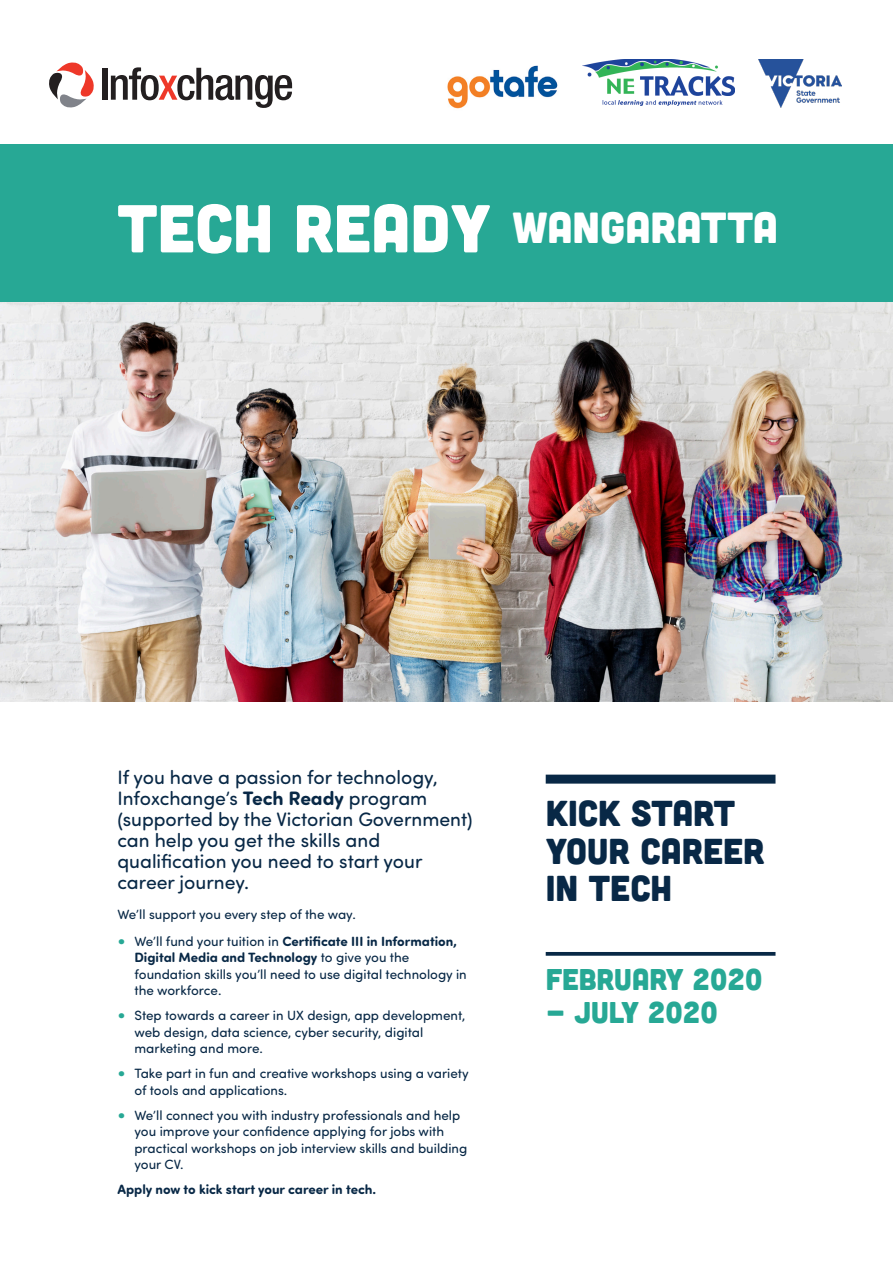
<style>
.page{position:relative;width:893px;height:1263px;background:#fff}
.page>*{position:absolute;margin:0;border:0;box-sizing:border-box;transform-origin:0 0}
.t1{font:43.5px "Cubano";color:#fff}
.Pullout_text_large{font:36px/37.5px "Cubano";color:#082846}
.Pullout_text{font:30px "Cubano";color:#27a895}
.Intro{font:19.5px/21px "Sofia Pro Soft";color:#082846}
.Body{font:13.5px/16.5px "Sofia Pro Soft";color:#082846}
.Body-2{font:700 13.5px "Sofia Pro Soft";color:#082846}
.s1{font-size:67.5px}
.s2{font-weight:700}
.s3{font-size:18px;color:#27a895}
</style>
<div class="page">
<div style="left:0;top:145px;width:893px;height:158px;background:#27a895"></div>
<img style="left:0;top:303px;width:893px;height:399px">
<div style="left:546px;top:775px;width:229px;height:9px;background:#082846"></div>
<svg style="left:546px;top:952px;width:229px;height:4px"></svg>
<div style="left:103px;top:68px;width:5px;height:32px;background:#231f20"></div>
<svg style="left:111px;top:67px;width:181px;height:41px"></svg>
<svg style="left:49px;top:62px;width:45px;height:46px"></svg>
<img style="left:582px;top:59px;width:153px;height:46px">
<img style="left:447px;top:65px;width:111px;height:44px">
<img style="left:758px;top:59px;width:84px;height:48px">
<h3 class="t1" style="left:117px;top:200px;width:662px"><span class="s1">TECH READY</span> WANGARATTA</h3>
<p class="Intro" style="left:117px;top:766px;width:357px">If you have a passion for technology,<br>Infoxchange’s <span class="s2">Tech Ready</span> program (supported by the Victorian Government) can help you get the skills and qualification you need to start your career journey.</p>
<p class="Body" style="left:117px;top:905px;width:240px">We’ll support you every step of the way.</p>
<p class="Body" style="left:134px;top:932px;width:334px;text-indent:-17px"><span class="s3">•</span> We’ll fund your tuition in <span class="s2">Certificate III in Information, Digital Media and Technology</span> to give you the foundation skills you’ll need to use digital technology in the workforce.</p>
<p class="Body" style="left:134px;top:1007px;width:332px;text-indent:-17px"><span class="s3">•</span> Step towards a career in UX design, app development, web design, data science, cyber security, digital marketing and more.</p>
<p class="Body" style="left:134px;top:1065px;width:336px;text-indent:-17px"><span class="s3">•</span> Take part in fun and creative workshops using a variety of tools and applications.</p>
<p class="Body" style="left:134px;top:1106px;width:334px;text-indent:-17px"><span class="s3">•</span> We’ll connect you with industry professionals and help you improve your confidence applying for jobs with practical workshops on job interview skills and building your CV.</p>
<p class="Body-2" style="left:117px;top:1180px;width:260px">Apply now to kick start your career in tech.</p>
<p class="Pullout_text_large" style="left:546px;top:793px;width:220px">KICK START<br>YOUR CAREER<br>IN TECH</p>
<p class="Pullout_text" style="left:546px;top:960px;width:219px">FEBRUARY 2020</p>
<p class="Pullout_text" style="left:546px;top:993px;width:174px">- JULY 2020</p>
</div>
